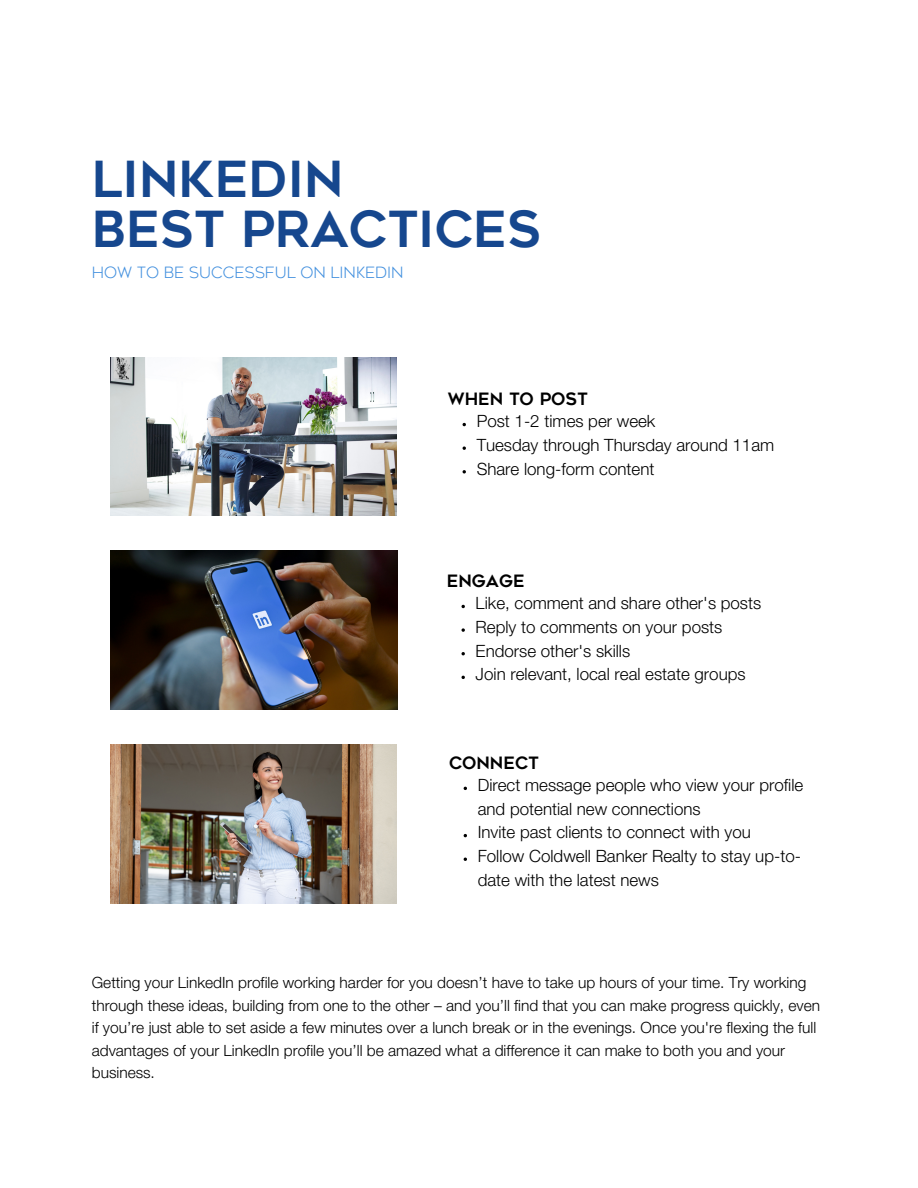
<style>
.page{position:relative;width:918px;height:1188px;background:#fff}
.page>*{position:absolute;margin:0;border:0;box-sizing:border-box;transform-origin:0 0}
.t1{font:49.5px "Geometos";color:#16478e}
.t2{font:300 16.95px/23.7px "Helvetica Neue LT Std";color:#000}
.t3{font:16.95px "Geometos";color:#000}
.t4{font:300 15.45px/22.5px "Helvetica Neue LT Std";color:#000}
.t5{font:300 15.45px "Geometos Neue";color:#418fde}
</style>
<div class="page">
<img style="left:111px;top:551px;width:287px;height:158px">
<img style="left:111px;top:357px;width:286px;height:159px">
<img style="left:111px;top:744px;width:286px;height:159px">
<svg style="left:463px;top:446px;width:3px;height:4px"></svg>
<svg style="left:462px;top:628px;width:3px;height:4px"></svg>
<p class="t1" style="left:92px;top:160px;width:253px">LINKEDIN</p>
<p class="t1" style="left:92px;top:210px;width:450px">BEST PRACTICES</p>
<p class="t5" style="left:92px;top:264px;width:313px">HOW TO BE SUCCESSFUL ON LINKEDIN</p>
<p class="t3" style="left:448px;top:392px;width:141px">WHEN TO POST</p>
<p class="t2" style="left:477px;top:412px;width:180px">Post 1-2 times per week</p>
<p class="t2" style="left:477px;top:436px;width:299px">Tuesday through Thursday around 11am</p>
<p class="t2" style="left:477px;top:459px;width:179px">Share long-form content</p>
<p class="t3" style="left:447px;top:574px;width:79px">ENGAGE</p>
<p class="t2" style="left:476px;top:594px;width:287px">Like, comment and share other's posts</p>
<p class="t2" style="left:476px;top:617px;width:248px">Reply to comments on your posts</p>
<p class="t2" style="left:476px;top:641px;width:156px">Endorse other's skills</p>
<p class="t2" style="left:476px;top:665px;width:271px">Join relevant, local real estate groups</p>
<p class="t3" style="left:449px;top:756px;width:91px">CONNECT</p>
<p class="t2" style="left:478px;top:776px;width:327px">Direct message people who view your profile and potential new connections</p>
<p class="t2" style="left:478px;top:823px;width:275px">Invite past clients to connect with you</p>
<p class="t2" style="left:478px;top:847px;width:325px">Follow Coldwell Banker Realty to stay up-to&shy;date with the latest news</p>
<p class="t4" style="left:92px;top:974px;width:730px">Getting your LinkedIn profile working harder for you doesn’t have to take up hours of your time. Try working through these ideas, building from one to the other – and you’ll find that you can make progress quickly, even if you’re just able to set aside a few minutes over a lunch break or in the evenings. Once you're flexing the full advantages of your LinkedIn profile you’ll be amazed what a difference it can make to both you and your business.</p>
</div>
